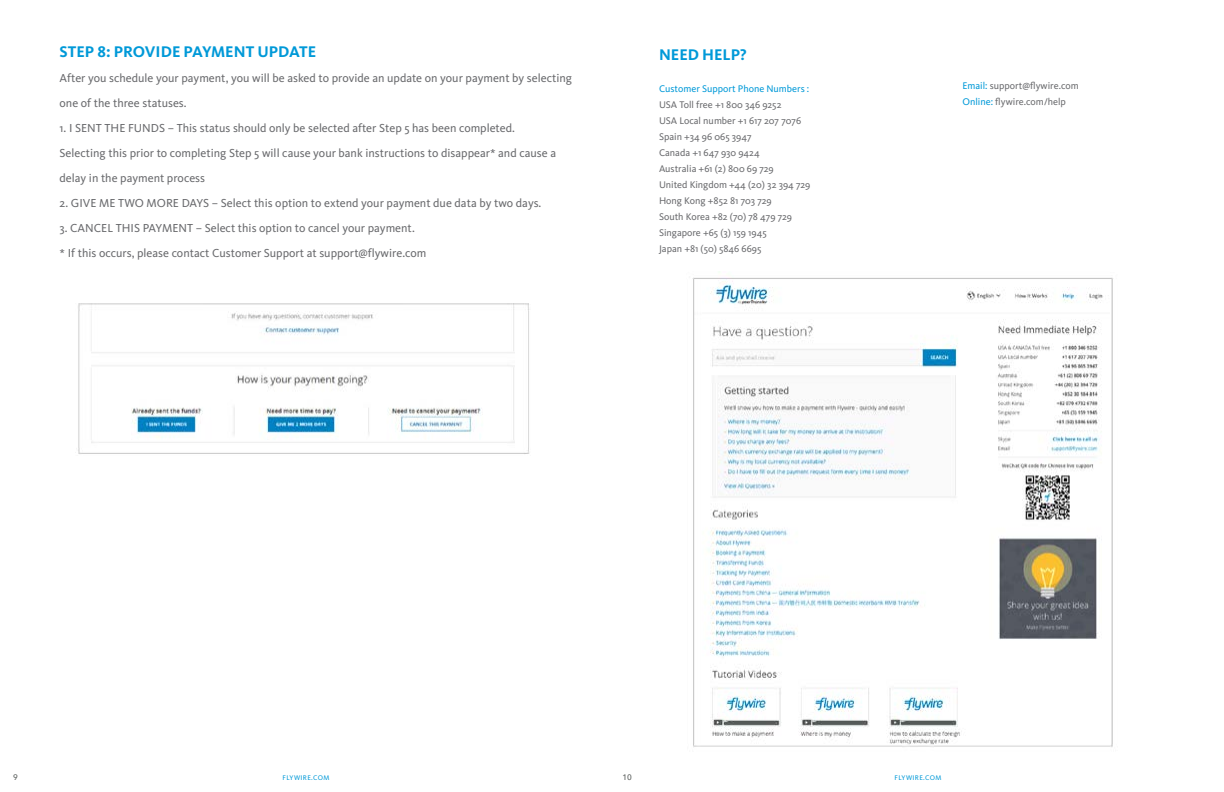
<style>
.page{position:relative;width:1224px;height:792px;background:#fff}
.page>*{position:absolute;margin:0;border:0;box-sizing:border-box;transform-origin:0 0}
.t1{font:700 16px "Kievit OT";color:#0099d8}
.t2{font:12px/25px "Kievit OT";color:#696a6d}
.t3{font:10px/16px "Kievit OT";color:#696a6d}
.t4{font:10px "Kievit OT";color:#0099d8}
.t5{font:500 8px "Avenir Next";color:#5c605e}
.t6{font:7px "Kievit OT";letter-spacing:.05em;color:#0099d8}
.s1{color:#0099d8}
</style>
<div class="page">
<img style="left:78px;top:303px;width:451px;height:151px">
<img style="left:692px;top:277px;width:421px;height:470px">
<h1 class="t1" style="left:60px;top:42px;width:258px">STEP 8: PROVIDE PAYMENT UPDATE</h1>
<p class="t2" style="left:60px;top:65px;width:514px">After you schedule your payment, you will be asked to provide an update on your payment by selecting one of the three statuses.</p>
<p class="t2" style="left:60px;top:115px;width:498px">1. I SENT THE FUNDS – This status should only be selected after Step 5 has been completed.<br>Selecting this prior to completing Step 5 will cause your bank instructions to disappear* and cause a delay in the payment process</p>
<p class="t2" style="left:60px;top:190px;width:483px">2. GIVE ME TWO MORE DAYS – Select this option to extend your payment due data by two days.</p>
<p class="t2" style="left:60px;top:215px;width:368px">3. CANCEL THIS PAYMENT – Select this option to cancel your payment.<br>* If this occurs, please contact Customer Support at support@flywire.com</p>
<h1 class="t1" style="left:659px;top:45px;width:89px">NEED HELP?</h1>
<p class="t4" style="left:659px;top:82px;width:152px">Customer Support Phone Numbers :</p>
<p class="t3" style="left:659px;top:96px;width:153px">USA Toll free +1 800 346 9252<br>USA Local number +1 617 207 7076<br>Spain +34 96 065 3947<br>Canada +1 647 930 9424<br>Australia +61 (2) 800 69 729<br>United Kingdom +44 (20) 32 394 729<br>Hong Kong +852 81 703 729<br>South Korea +82 (70) 78 479 729<br>Singapore +65 (3) 159 1945<br>Japan +81 (50) 5846 6695</p>
<p class="t3" style="left:962px;top:78px;width:118px"><span class="s1">Email:</span> support@flywire.com<br><span class="s1">Online:</span> flywire.com/help</p>
<p class="t5" style="left:13px;top:770px;width:6px">9</p>
<p class="t5" style="left:622px;top:770px;width:11px">10</p>
<p class="t6" style="left:283px;top:774px;width:48px">FLYWIRE.COM</p>
<p class="t6" style="left:895px;top:774px;width:48px">FLYWIRE.COM</p>
</div>
